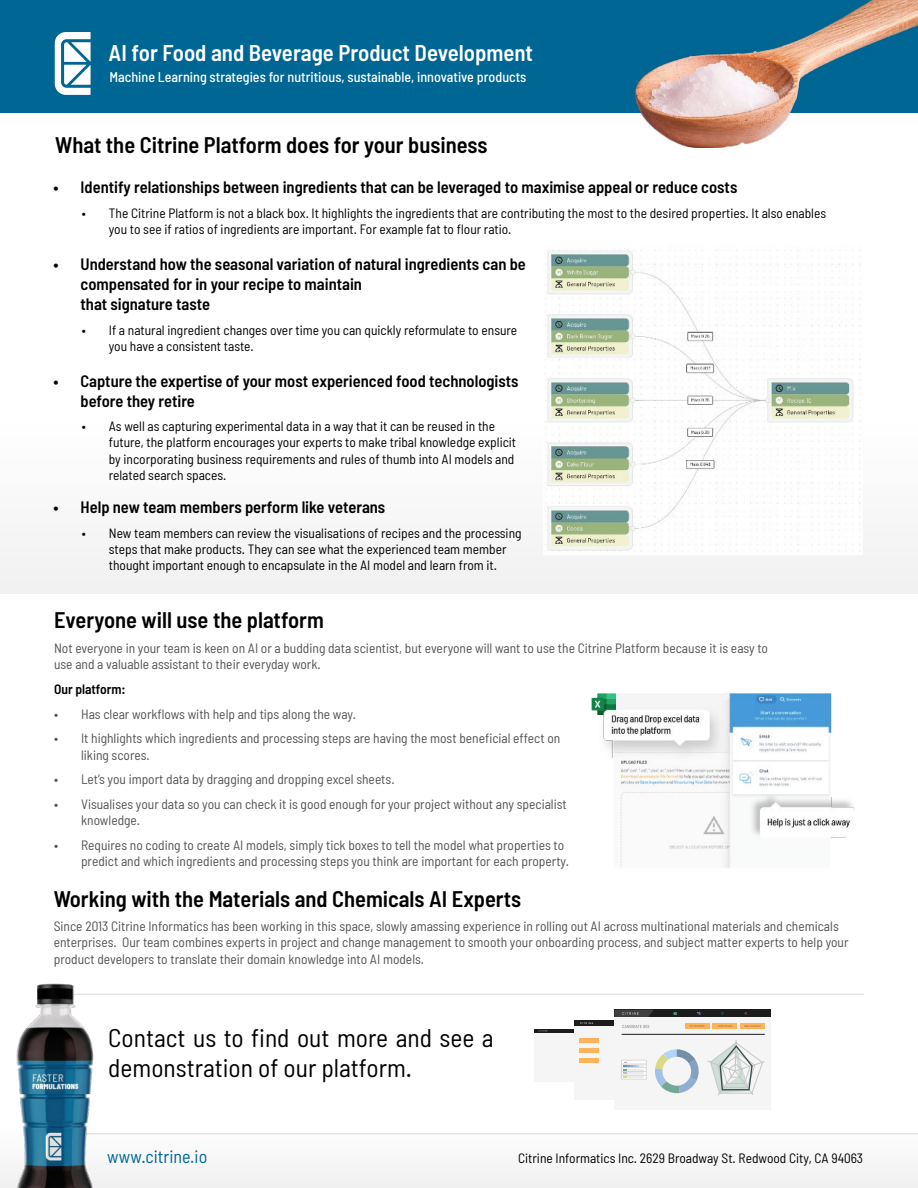
<style>
.page{position:relative;width:918px;height:1188px;background:#fff}
.page>*{position:absolute;margin:0;border:0;box-sizing:border-box;transform-origin:0 0}
.t1{font:semi-condensed 25.5px/30.6px "Barlow";color:#000}
.t2{font:600 semi-condensed 22.8px "Barlow";color:#fff}
.t3{font:600 semi-condensed 22.5px "Barlow";color:#000}
.t4{font:semi-condensed 18px "Barlow";color:#006694}
.t5{font:600 semi-condensed 16.5px/19.8px "Barlow";color:#000}
.t6{font:500 semi-condensed 14.1px "Barlow";color:#fff}
.t7{font:semi-condensed 13.5px/16.2px "Barlow";color:#525254}
.t8{font:semi-condensed 13.5px/16.2px "Barlow";color:#000}
.t9{font:600 semi-condensed 13.5px "Barlow";color:#000}
</style>
<div class="page">
<div style="left:0;top:0;width:918px;height:112px;background:#006694"></div>
<div style="left:0;top:117px;width:918px;height:477px;background:linear-gradient(to right,#fdfdfd,#fcfcfc)"></div>
<div style="left:0;top:1124px;width:918px;height:64px;background:#f7f7f7"></div>
<img style="left:621px;top:0;width:297px;height:148px">
<div style="left:535px;top:1029px;width:83px;height:53px;background:#f5f5f5"></div>
<hr style="left:535px;top:1029px;width:83px;height:4px;background:#1c1c1c">
<div style="left:574px;top:1020px;width:125px;height:80px;background:#f5f5f5"></div>
<div style="left:574px;top:1020px;width:125px;height:6px;background:#1c1c1c"></div>
<div style="left:579px;top:1038px;width:19px;height:5px;background:#ffb25c"></div>
<div style="left:579px;top:1048px;width:19px;height:5px;background:#ffb25c"></div>
<div style="left:579px;top:1058px;width:20px;height:5px;background:#ffb25c"></div>
<svg style="left:580px;top:1022px;width:13px;height:2px"></svg>
<div style="left:614px;top:1010px;width:157px;height:100px;background:#f5f5f5"></div>
<div style="left:614px;top:1010px;width:157px;height:7px;background:#1c1c1c"></div>
<svg style="left:673px;top:1012px;width:4px;height:3px"></svg>
<svg style="left:707px;top:1040px;width:58px;height:56px"></svg>
<div style="left:685px;top:1023px;width:24px;height:6px;background:#ffb25c"></div>
<div style="left:713px;top:1023px;width:24px;height:6px;background:#ffb25c"></div>
<svg style="left:740px;top:1023px;width:25px;height:6px"></svg>
<hr style="left:622px;top:1034px;width:143px;height:1px;background:#1c1c1c">
<svg style="left:614px;top:1010px;width:39px;height:18px"></svg>
<svg style="left:655px;top:1049px;width:44px;height:44px"></svg>
<svg style="left:621px;top:1060px;width:25px;height:4px"></svg>
<svg style="left:624px;top:1062px;width:20px;height:16px"></svg>
<svg style="left:690px;top:1025px;width:15px;height:2px"></svg>
<svg style="left:719px;top:1025px;width:14px;height:2px"></svg>
<svg style="left:744px;top:1026px;width:17px;height:1px"></svg>
<hr style="left:54px;top:994px;width:810px;height:1px;background:#d6d7d8">
<hr style="left:38px;top:1134px;width:880px;height:1px;background:#d6d7d8">
<svg style="left:55px;top:32px;width:36px;height:63px"></svg>
<img style="left:591px;top:693px;width:263px;height:175px">
<img style="left:543px;top:246px;width:320px;height:309px">
<img style="left:16px;top:983px;width:144px;height:205px">
<h2 class="t2" style="left:109px;top:44px;width:426px">AI for Food and Beverage Product Development</h2>
<p class="t6" style="left:109px;top:72px;width:419px">Machine Learning strategies for nutritious, sustainable, innovative products</p>
<h3 class="t3" style="left:55px;top:137px;width:434px">What the Citrine Platform does for your business</h3>
<p class="t5" style="left:54px;top:179px;width:685px">• Identify relationships between ingredients that can be leveraged to maximise appeal or reduce costs</p>
<p class="t8" style="left:109px;top:207px;width:719px;text-indent:-27px">• The Citrine Platform is not a black box. It highlights the ingredients that are contributing the most to the desired properties. It also enables you to see if ratios of ingredients are important. For example fat to flour ratio.</p>
<p class="t5" style="left:81px;top:256px;width:447px;text-indent:-27px">• Understand how the seasonal variation of natural ingredients can be compensated for in your recipe to maintain<br>that signature taste</p>
<p class="t8" style="left:109px;top:323px;width:410px;text-indent:-27px">• If a natural ingredient changes over time you can quickly reformulate to ensure you have a consistent taste.</p>
<p class="t5" style="left:81px;top:373px;width:440px;text-indent:-27px">• Capture the expertise of your most experienced food technologists before they retire</p>
<p class="t8" style="left:109px;top:420px;width:409px;text-indent:-27px">• As well as capturing experimental data in a way that it can be reused in the future, the platform encourages your experts to make tribal knowledge explicit by incorporating business requirements and rules of thumb into AI models and related search spaces.</p>
<p class="t5" style="left:54px;top:499px;width:333px">• Help new team members perform like veterans</p>
<p class="t8" style="left:109px;top:526px;width:414px;text-indent:-27px">• New team members can review the visualisations of recipes and the processing steps that make products. They can see what the experienced team member thought important enough to encapsulate in the AI model and learn from it.</p>
<h3 class="t3" style="left:54px;top:612px;width:271px">Everyone will use the platform</h3>
<p class="t7" style="left:54px;top:640px;width:715px">Not everyone in your team is keen on AI or a budding data scientist, but everyone will want to use the Citrine Platform because it is easy to use and a valuable assistant to their everyday work.</p>
<p class="t9" style="left:54px;top:684px;width:73px">Our platform:</p>
<p class="t7" style="left:54px;top:707px;width:304px">• Has clear workflows with help and tips along the way.</p>
<p class="t7" style="left:81px;top:732px;width:481px;text-indent:-27px">• It highlights which ingredients and processing steps are having the most beneficial effect on liking scores.</p>
<p class="t7" style="left:54px;top:773px;width:342px">• Let’s you import data by dragging and dropping excel sheets.</p>
<p class="t7" style="left:81px;top:798px;width:487px;text-indent:-27px">• Visualises your data so you can check it is good enough for your project without any specialist knowledge.</p>
<p class="t7" style="left:81px;top:838px;width:490px;text-indent:-27px">• Requires no coding to create AI models, simply tick boxes to tell the model what properties to predict and which ingredients and processing steps you think are important for each property.</p>
<h3 class="t3" style="left:54px;top:890px;width:469px">Working with the Materials and Chemicals AI Experts</h3>
<p class="t7" style="left:54px;top:918px;width:796px">Since 2013 Citrine Informatics has been working in this space, slowly amassing experience in rolling out AI across multinational materials and chemicals enterprises. Our team combines experts in project and change management to smooth your onboarding process, and subject matter experts to help your product developers to translate their domain knowledge into AI models.</p>
<h1 class="t1" style="left:108px;top:1021px;width:387px">Contact us to find out more and see a demonstration of our platform.</h1>
<h3 class="t4" style="left:107px;top:1150px;width:102px">www.citrine.io</h3>
<p class="t8" style="left:518px;top:1150px;width:347px">Citrine Informatics Inc. 2629 Broadway St. Redwood City, CA 94063</p>
</div>
